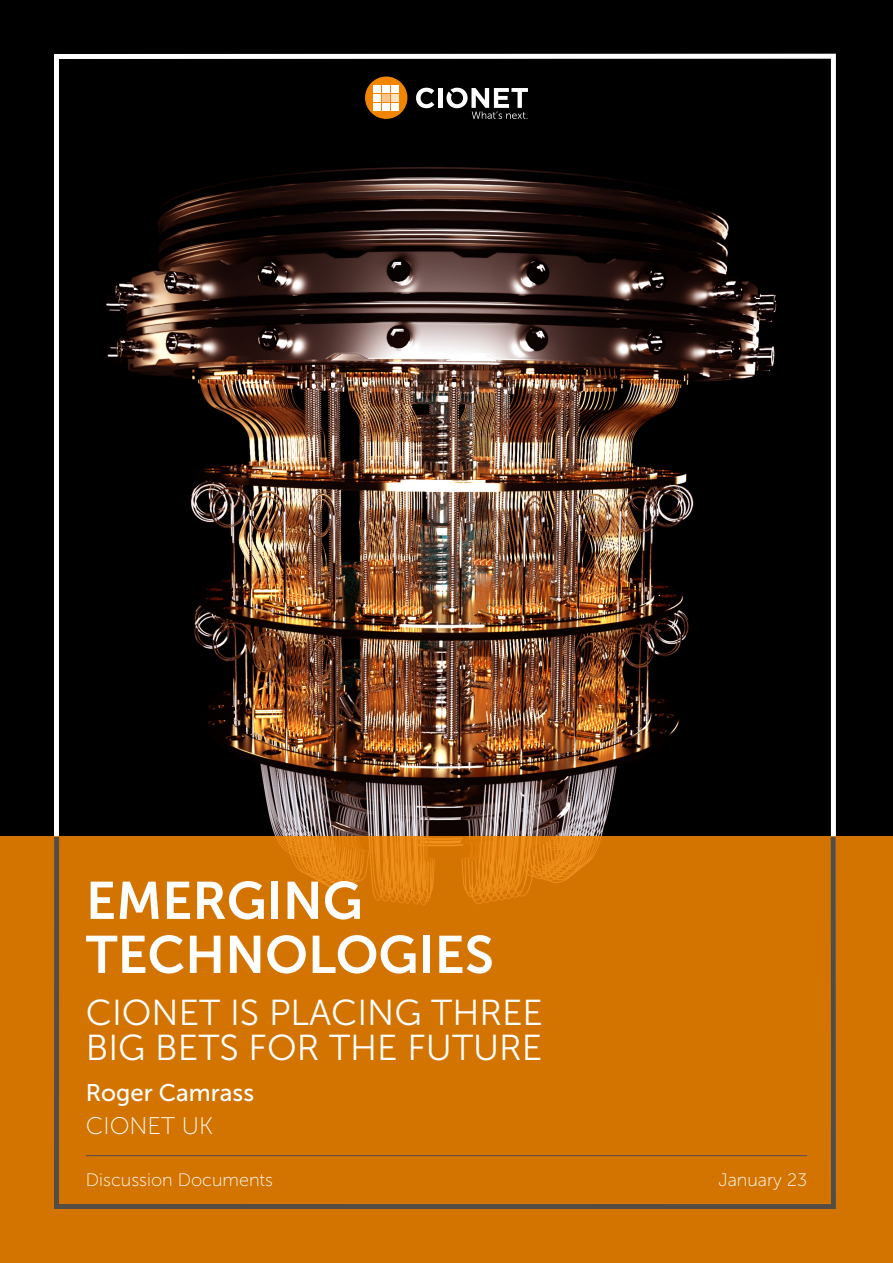
<style>
.page{position:relative;width:893px;height:1263px;background:#fff}
.page>*{position:absolute;margin:0;border:0;box-sizing:border-box;transform-origin:0 0}
.t1{font:52.5px/54px "Museo Sans 700";color:#fff}
.t2{font:36px/34.5px "Museo Sans 300";color:#fff}
.t3{font:24px "Museo Sans 500";color:#fff}
.t4{font:24px "Museo Sans 100";color:#fff}
.t5{font:18px "Museo Sans 100";color:#fff}
</style>
<div class="page">
<div style="left:0;top:0;width:892px;height:837px;background:#000"></div>
<img style="left:52px;top:51px;width:786px;height:781px">
<div style="left:0;top:837px;width:893px;height:426px;background:#d37400"></div>
<svg style="left:52px;top:832px;width:786px;height:377px"></svg>
<hr style="left:86px;top:1155px;width:721px;height:1px;background:#544d46">
<h1 class="t1" style="left:86px;top:874px;width:409px">EMERGING<br>TECHNOLOGIES</h1>
<p class="t2" style="left:86px;top:996px;width:459px">CIONET IS PLACING THREE<br>BIG BETS FOR THE FUTURE</p>
<p class="t3" style="left:86px;top:1080px;width:170px">Roger Camrass</p>
<p class="t4" style="left:86px;top:1113px;width:129px">CIONET UK</p>
<p class="t5" style="left:86px;top:1170px;width:189px">Discussion Documents</p>
<p class="t5" style="left:718px;top:1170px;width:90px">January 23</p>
</div>
